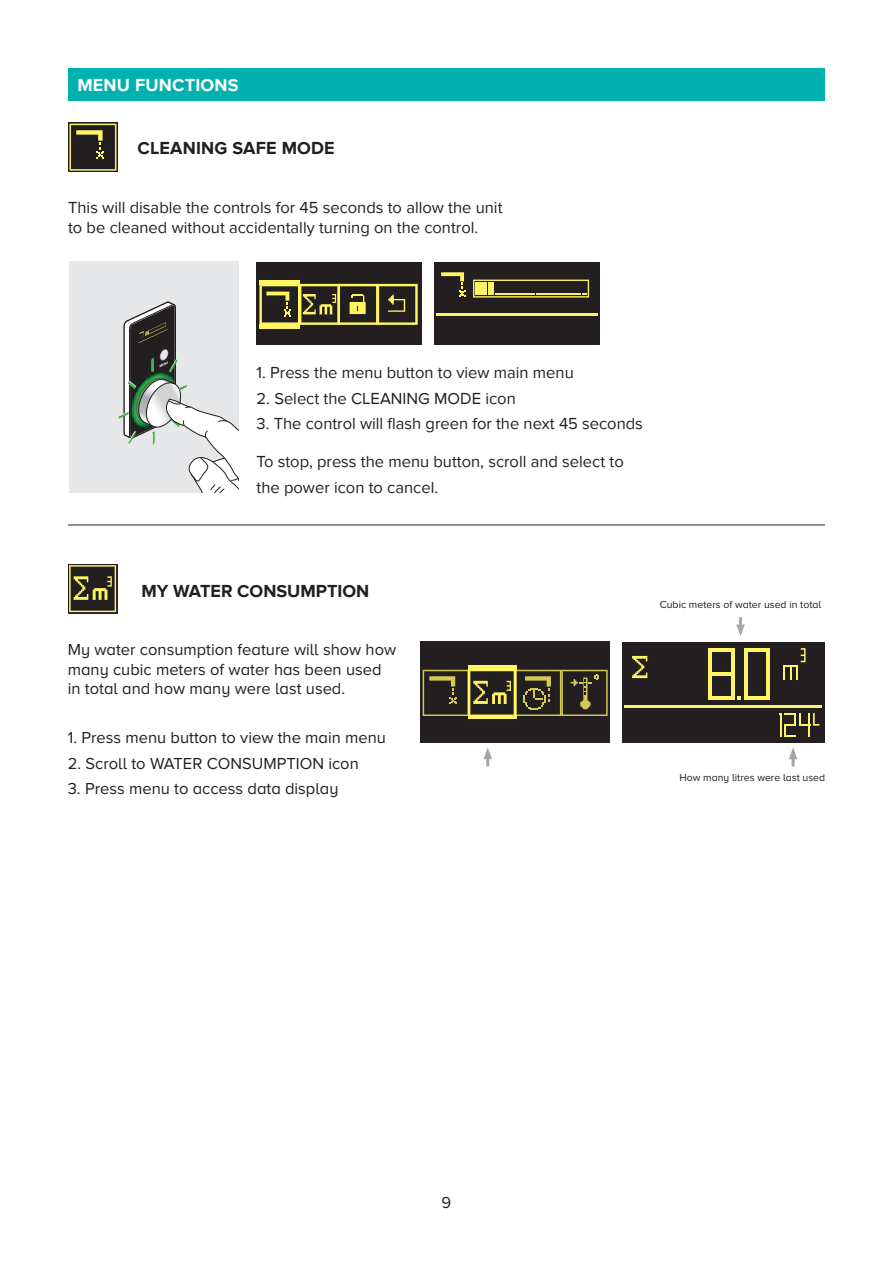
<style>
.page{position:relative;width:893px;height:1263px;background:#fff}
.page>*{position:absolute;margin:0;border:0;box-sizing:border-box;transform-origin:0 0}
.t1{font:700 18px "Proxima Nova";color:#231f20}
.t2{font:700 18px "Proxima Nova";letter-spacing:.01em;color:#fff}
.t3{font:16.5px/25.5px "Proxima Nova";color:#231f20}
.t4{font:16.5px/19.8px "Proxima Nova A";color:#231f20}
.t5{font:10.5px "Proxima Nova A";color:#231f20}
</style>
<div class="page">
<div style="left:68px;top:68px;width:757px;height:32px;background:#00b1b0"></div>
<div style="left:69px;top:262px;width:169px;height:230px;background:#e6e7e9"></div>
<svg style="left:118px;top:301px;width:120px;height:191px"></svg>
<div style="left:257px;top:262px;width:165px;height:83px;background:#231f20"></div>
<div style="left:259px;top:280px;width:41px;height:5px;background:#fff461"></div>
<div style="left:259px;top:324px;width:41px;height:5px;background:#fff461"></div>
<div style="left:434px;top:262px;width:166px;height:83px;background:#231f20"></div>
<hr style="left:436px;top:313px;width:162px;height:2px;background:#fff461">
<svg style="left:473px;top:280px;width:116px;height:18px"></svg>
<svg style="left:441px;top:272px;width:24px;height:25px"></svg>
<svg style="left:259px;top:284px;width:159px;height:41px"></svg>
<svg style="left:68px;top:122px;width:50px;height:50px"></svg>
<svg style="left:69px;top:124px;width:47px;height:47px;background:#4d472c"></svg>
<hr style="left:68px;top:525px;width:757px;height:1px;background:#231f20">
<svg style="left:483px;top:747px;width:9px;height:19px"></svg>
<svg style="left:789px;top:748px;width:8px;height:18px"></svg>
<div style="left:622px;top:642px;width:202px;height:101px;background:#231f20"></div>
<hr style="left:624px;top:705px;width:198px;height:2px;background:#fff461">
<svg style="left:632px;top:656px;width:15px;height:22px"></svg>
<svg style="left:783px;top:648px;width:22px;height:32px"></svg>
<hr style="left:709px;top:648px;width:25px;height:3px;background:#fff461">
<hr style="left:709px;top:672px;width:25px;height:3px;background:#fff461">
<hr style="left:709px;top:696px;width:25px;height:4px;background:#fff461">
<svg style="left:738px;top:696px;width:3px;height:4px"></svg>
<hr style="left:731px;top:648px;width:3px;height:52px;background:#fff461">
<hr style="left:709px;top:648px;width:3px;height:52px;background:#fff461">
<hr style="left:744px;top:648px;width:26px;height:3px;background:#fff461">
<hr style="left:744px;top:696px;width:26px;height:4px;background:#fff461">
<hr style="left:767px;top:648px;width:3px;height:52px;background:#fff461">
<hr style="left:744px;top:648px;width:3px;height:52px;background:#fff461">
<svg style="left:779px;top:713px;width:40px;height:23px"></svg>
<svg style="left:736px;top:617px;width:9px;height:19px"></svg>
<svg style="left:68px;top:564px;width:49px;height:49px"></svg>
<svg style="left:69px;top:565px;width:47px;height:47px;background:#595430"></svg>
<div style="left:420px;top:642px;width:190px;height:101px;background:#231f20"></div>
<div style="left:468px;top:665px;width:48px;height:54px;background:#fff461"></div>
<svg style="left:423px;top:670px;width:185px;height:46px"></svg>
<p class="t2" style="left:77px;top:75px;width:163px">MENU FUNCTIONS</p>
<p class="t1" style="left:137px;top:138px;width:199px">CLEANING SAFE MODE</p>
<p class="t3" style="left:68px;top:198px;width:436px;line-height:19.8px">This will disable the controls for 45 seconds to allow the unit to be cleaned without accidentally turning on the control.</p>
<p class="t3" style="left:257px;top:360px;width:319px">1. Press the menu button to view main menu</p>
<p class="t3" style="left:257px;top:386px;width:261px">2. Select the CLEANING MODE icon</p>
<p class="t3" style="left:257px;top:411px;width:388px">3. The control will flash green for the next 45 seconds</p>
<p class="t3" style="left:257px;top:449px;width:369px">To stop, press the menu button, scroll and select to the power icon to cancel.</p>
<p class="t1" style="left:142px;top:580px;width:229px">MY WATER CONSUMPTION</p>
<p class="t4" style="left:68px;top:639px;width:330px">My water consumption feature will show how many cubic meters of water has been used in total and how many were last used.</p>
<p class="t4" style="left:68px;top:728px;width:320px">1. Press menu button to view the main menu</p>
<p class="t4" style="left:68px;top:753px;width:292px">2. Scroll to WATER CONSUMPTION icon</p>
<p class="t4" style="left:68px;top:779px;width:272px">3. Press menu to access data display</p>
<p class="t5" style="left:660px;top:598px;width:163px">Cubic meters of water used in total</p>
<p class="t5" style="left:679px;top:772px;width:147px">How many litres were last used</p>
<p class="t4" style="left:442px;top:1192px;width:11px">9</p>
</div>
